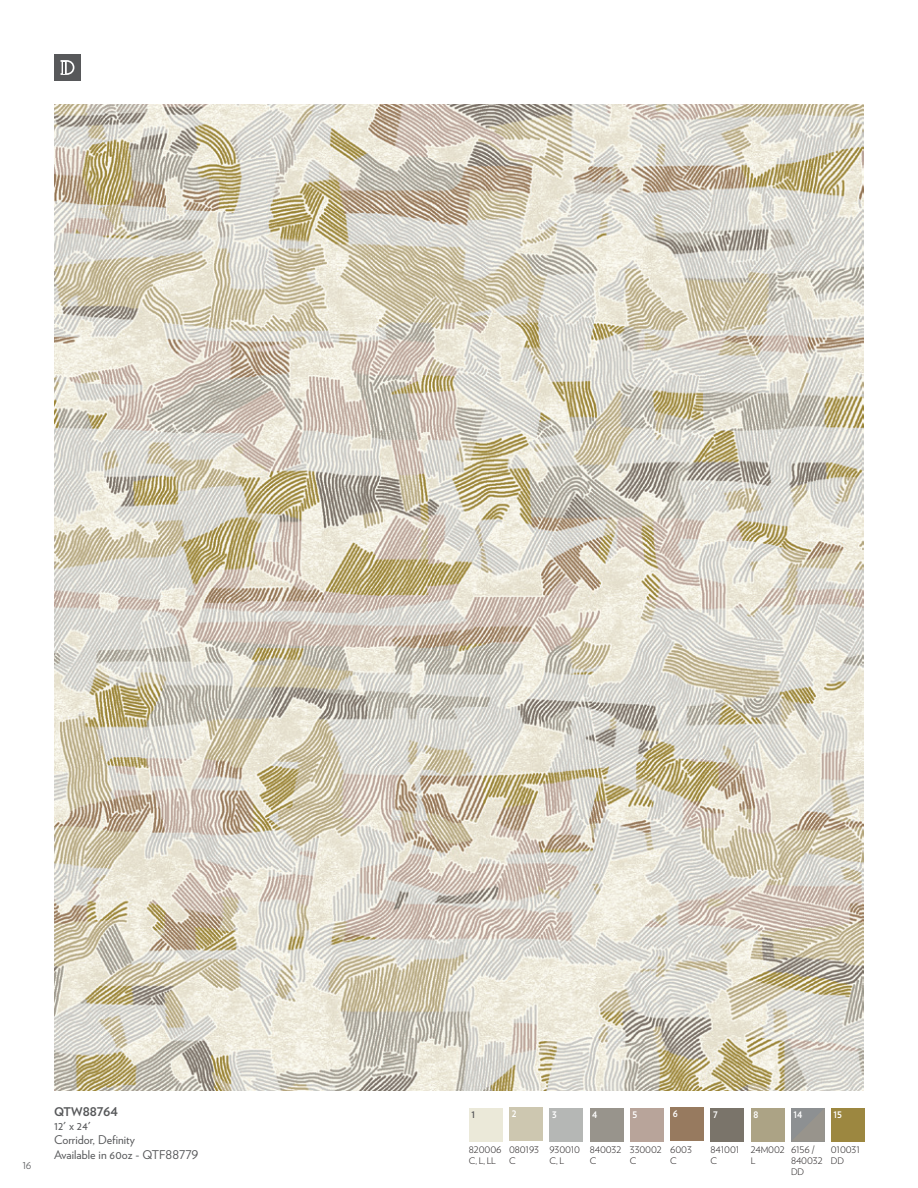
<style>
.page{position:relative;width:918px;height:1188px;background:#fff}
.page>*{position:absolute;margin:0;border:0;box-sizing:border-box;transform-origin:0 0}
.t1{font:12px/14.4px "Verlag";color:#57585a}
.t2{font:700 12px "Verlag";color:#57585a}
.t3{font:300 12px "Verlag";color:#57585a}
.t4{font:300 9px/10.8px "Verlag";letter-spacing:-.01em;color:#231f20}
.t5{font:700 9px "Verlag";color:#fff;scale:.91 1}
.t6{font:700 9px "Verlag";color:#57585a;scale:.91 1}
</style>
<div class="page">
<img style="left:54px;top:105px;width:810px;height:985px">
<div style="left:751px;top:1108px;width:34px;height:34px;background:#aca385"></div>
<div style="left:590px;top:1108px;width:33px;height:34px;background:#98948c"></div>
<div style="left:831px;top:1108px;width:34px;height:34px;background:#9c8740"></div>
<div style="left:710px;top:1108px;width:34px;height:34px;background:#7a746a"></div>
<div style="left:630px;top:1108px;width:34px;height:34px;background:#b8a49a"></div>
<div style="left:670px;top:1108px;width:34px;height:33px;background:#977a5f"></div>
<div style="left:549px;top:1108px;width:34px;height:34px;background:#b5b7b5"></div>
<div style="left:509px;top:1108px;width:34px;height:33px;background:#cdc7b0"></div>
<div style="left:469px;top:1108px;width:34px;height:34px;background:#ebe9d9"></div>
<svg style="left:791px;top:1108px;width:34px;height:34px"></svg>
<div style="left:54px;top:54px;width:27px;height:27px;background:#57585a"></div>
<svg style="left:61px;top:60px;width:13px;height:15px"></svg>
<h1 class="t3" style="left:22px;top:1156px;width:11px">16</h1>
<h1 class="t2" style="left:54px;top:1102px;width:65px">QTW88764</h1>
<h1 class="t1" style="left:54px;top:1118px;width:146px">12' x 24'<br>Corridor, Definity<br>Available in 60oz - QTF88779</h1>
<p class="t5" style="left:633px;top:1107px;width:7px">5</p>
<p class="t5" style="left:673px;top:1107px;width:7px">6</p>
<p class="t6" style="left:471px;top:1107px;width:5px">1</p>
<p class="t5" style="left:512px;top:1107px;width:7px">2</p>
<p class="t5" style="left:552px;top:1107px;width:7px">3</p>
<p class="t5" style="left:592px;top:1107px;width:7px">4</p>
<p class="t5" style="left:753px;top:1107px;width:7px">8</p>
<p class="t5" style="left:713px;top:1107px;width:7px">7</p>
<p class="t5" style="left:794px;top:1107px;width:11px">14</p>
<p class="t5" style="left:834px;top:1107px;width:11px">15</p>
<p class="t4" style="left:469px;top:1144px;width:34px">820006<br>C, L, LL</p>
<p class="t4" style="left:509px;top:1144px;width:31px">080193<br>C</p>
<p class="t4" style="left:590px;top:1144px;width:33px">840032<br>C</p>
<p class="t4" style="left:710px;top:1144px;width:30px">841001<br>C</p>
<p class="t4" style="left:791px;top:1144px;width:33px">6156 /<br>840032<br>DD</p>
<p class="t4" style="left:831px;top:1144px;width:30px">010031<br>DD</p>
<p class="t4" style="left:549px;top:1144px;width:32px">930010<br>C, L</p>
<p class="t4" style="left:670px;top:1144px;width:23px">6003<br>C</p>
<p class="t4" style="left:751px;top:1144px;width:36px">24M002<br>L</p>
<p class="t4" style="left:630px;top:1144px;width:33px">330002<br>C</p>
</div>
